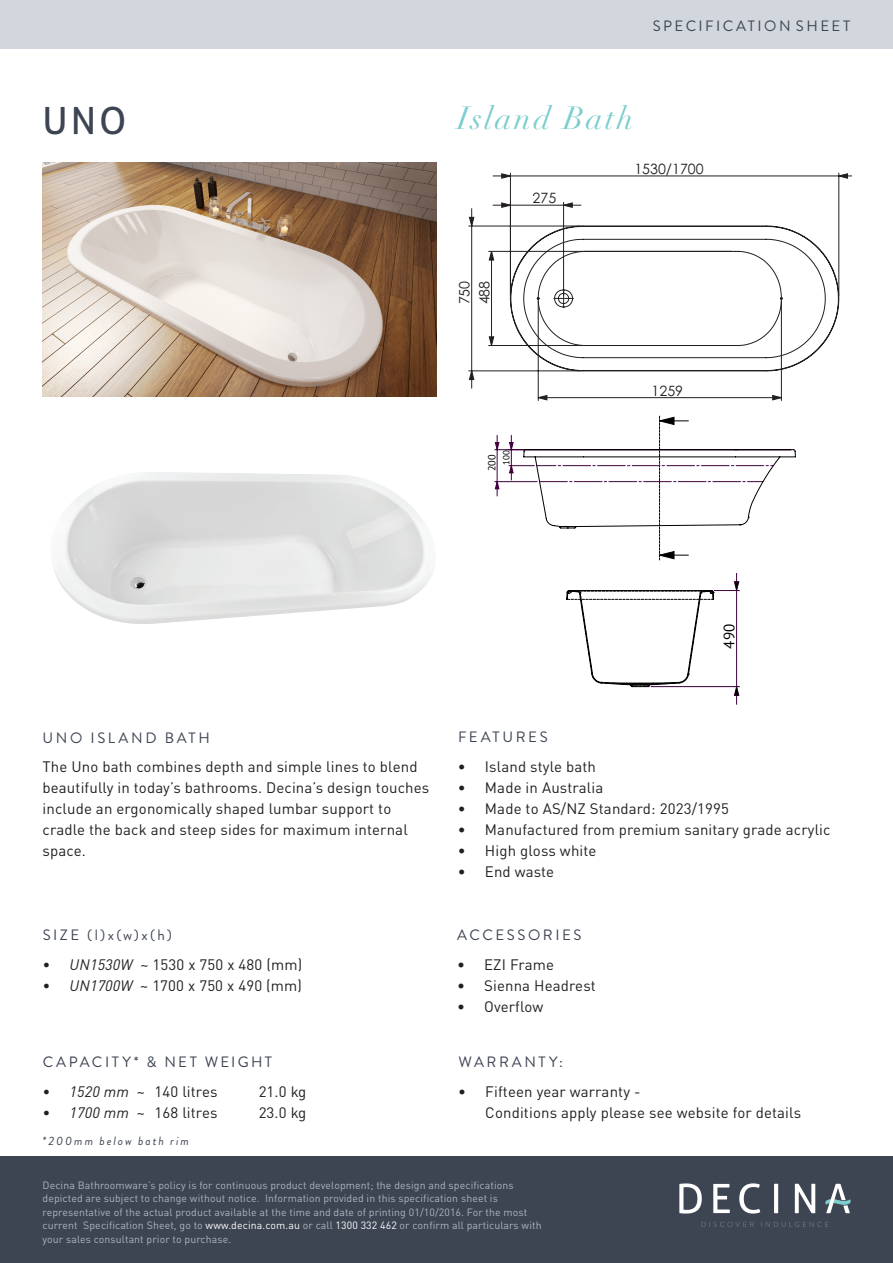
<style>
.page{position:relative;width:893px;height:1263px;background:#fff}
.page>*{position:absolute;margin:0;border:0;box-sizing:border-box;transform-origin:0 0}
.Top_Header{font:37.5px "Aller";color:#3d4452}
.Name_of_product_segm{font:italic 31.5px "Didot LT Std";letter-spacing:.07em;color:#7bcdce}
.body{font:15px/21px "DIN Pro";letter-spacing:.01em;color:#231f20}
.Header_2{font:15px "Brandon Grotesque";letter-spacing:.17em;color:#3d4452}
.Header_Style{font:15px "Brandon Grotesque";letter-spacing:.165em;color:#3d4452}
.t1{font:15px "PT Sans";color:#000}
.t2{font:14.25px "Century Gothic";color:#231f20}
.body-2{font:italic 12px "Brandon Grotesque";letter-spacing:.16em;color:#3d4452}
.Bottom_Footer{font:10.5px/13.5px "DIN Pro";letter-spacing:.01em;color:#adb5c1}
.t3{font:10.2px "PT Sans";color:#000}
.t4{font:9px "PT Sans";color:#000}
.s1{font-style:italic}
.s2{color:#fff}
</style>
<div class="page">
<div style="left:0;top:1157px;width:893px;height:106px;background:#3d4452"></div>
<div style="left:0;top:0;width:893px;height:49px;background:#d2d6dd"></div>
<img style="left:42px;top:163px;width:394px;height:234px">
<svg style="left:701px;top:1222px;width:53px;height:5px"></svg>
<svg style="left:761px;top:1222px;width:67px;height:5px"></svg>
<svg style="left:679px;top:1183px;width:23px;height:30px"></svg>
<svg style="left:713px;top:1184px;width:17px;height:29px"></svg>
<svg style="left:739px;top:1183px;width:21px;height:30px"></svg>
<svg style="left:774px;top:1184px;width:4px;height:29px"></svg>
<svg style="left:795px;top:1184px;width:20px;height:29px"></svg>
<svg style="left:825px;top:1184px;width:26px;height:29px"></svg>
<hr style="left:538px;top:301px;width:1px;height:99px;background:#231f20">
<hr style="left:781px;top:301px;width:1px;height:99px;background:#231f20">
<hr style="left:563px;top:202px;width:1px;height:94px;background:#231f20">
<hr style="left:838px;top:173px;width:1px;height:123px;background:#231f20">
<hr style="left:510px;top:173px;width:1px;height:123px;background:#231f20">
<svg style="left:538px;top:395px;width:243px;height:5px"></svg>
<svg style="left:493px;top:174px;width:359px;height:4px"></svg>
<svg style="left:469px;top:203px;width:112px;height:185px"></svg>
<svg style="left:510px;top:225px;width:329px;height:147px"></svg>
<img style="left:52px;top:472px;width:382px;height:152px">
<svg style="left:566px;top:573px;width:173px;height:131px"></svg>
<svg style="left:495px;top:416px;width:301px;height:144px"></svg>
<p class="Top_Header" style="left:43px;top:98px;width:85px">UNO</p>
<p class="Header_Style" style="left:653px;top:15px;width:199px">SPECIFICATION SHEET</p>
<p class="Name_of_product_segm" style="left:457px;top:99px;width:178px">Island Bath</p>
<p class="t2" style="left:454px;top:304px;width:25px;rotate:-90deg">750</p>
<p class="t2" style="left:474px;top:304px;width:25px;rotate:-90deg">488</p>
<p class="t2" style="left:533px;top:188px;width:25px">275</p>
<p class="t4" style="left:501px;top:465px;width:16px;rotate:-90deg">100</p>
<p class="t3" style="left:485px;top:471px;width:18px;rotate:-90deg">200</p>
<p class="t2" style="left:634px;top:159px;width:71px">1530/1700</p>
<p class="t2" style="left:652px;top:380px;width:33px">1259</p>
<p class="t1" style="left:720px;top:649px;width:26px;rotate:-90deg">490</p>
<p class="Header_2" style="left:43px;top:727px;width:169px">UNO ISLAND BATH</p>
<p class="body" style="left:43px;top:755px;width:388px">The Uno bath combines depth and simple lines to blend beautifully in today’s bathrooms. Decina’s design touches include an ergonomically shaped lumbar support to cradle the back and steep sides for maximum internal space.</p>
<p class="Header_2" style="left:43px;top:924px;width:131px">SIZE (l)x(w)x(h)</p>
<p class="body" style="left:43px;top:952px;width:261px"><span class="s1">• UN1530W</span> ~ 1530 x 750 x 480 (mm)</p>
<p class="body" style="left:43px;top:973px;width:261px"><span class="s1">• UN1700W</span> ~ 1700 x 750 x 490 (mm)</p>
<p class="Header_2" style="left:43px;top:1051px;width:231px">CAPACITY* &amp; NET WEIGHT</p>
<p class="body" style="left:43px;top:1079px;width:176px"><span class="s1">• 1520 mm</span> ~ 140 litres</p>
<p class="body" style="left:259px;top:1079px;width:49px">21.0 kg</p>
<p class="body" style="left:43px;top:1100px;width:176px"><span class="s1">• 1700 mm</span> ~ 168 litres</p>
<p class="body" style="left:259px;top:1100px;width:49px">23.0 kg</p>
<p class="body-2" style="left:43px;top:1132px;width:148px">*200mm below bath rim</p>
<p class="Header_2" style="left:458px;top:727px;width:91px">FEATURES</p>
<p class="body" style="left:458px;top:754px;width:140px">• Island style bath</p>
<p class="body" style="left:458px;top:775px;width:147px">• Made in Australia</p>
<p class="body" style="left:458px;top:796px;width:273px">• Made to AS/NZ Standard: 2023/1995</p>
<p class="body" style="left:458px;top:817px;width:374px">• Manufactured from premium sanitary grade acrylic</p>
<p class="body" style="left:458px;top:838px;width:140px">• High gloss white</p>
<p class="body" style="left:458px;top:859px;width:98px">• End waste</p>
<p class="Header_2" style="left:457px;top:924px;width:126px">ACCESSORIES</p>
<p class="body" style="left:457px;top:952px;width:98px">• EZI Frame</p>
<p class="body" style="left:457px;top:973px;width:140px">• Sienna Headrest</p>
<p class="body" style="left:457px;top:994px;width:88px">• Overflow</p>
<p class="Header_2" style="left:458px;top:1051px;width:106px">WARRANTY:</p>
<p class="body" style="left:485px;top:1079px;width:317px;text-indent:-27px">• Fifteen year warranty -<br>Conditions apply please see website for details</p>
<p class="Bottom_Footer" style="left:43px;top:1177px;width:501px">Decina Bathroomware’s policy is for continuous product development; the design and specifications depicted are subject to change without notice. Information provided in this specification sheet is representative of the actual product available at the time and date of printing 01/10/2016. For the most current Specification Sheet, go to <span class="s2">www.decina.com.au</span> or call <span class="s2">1300 332 462</span> or confirm all particulars with your sales consultant prior to purchase.</p>
</div>
